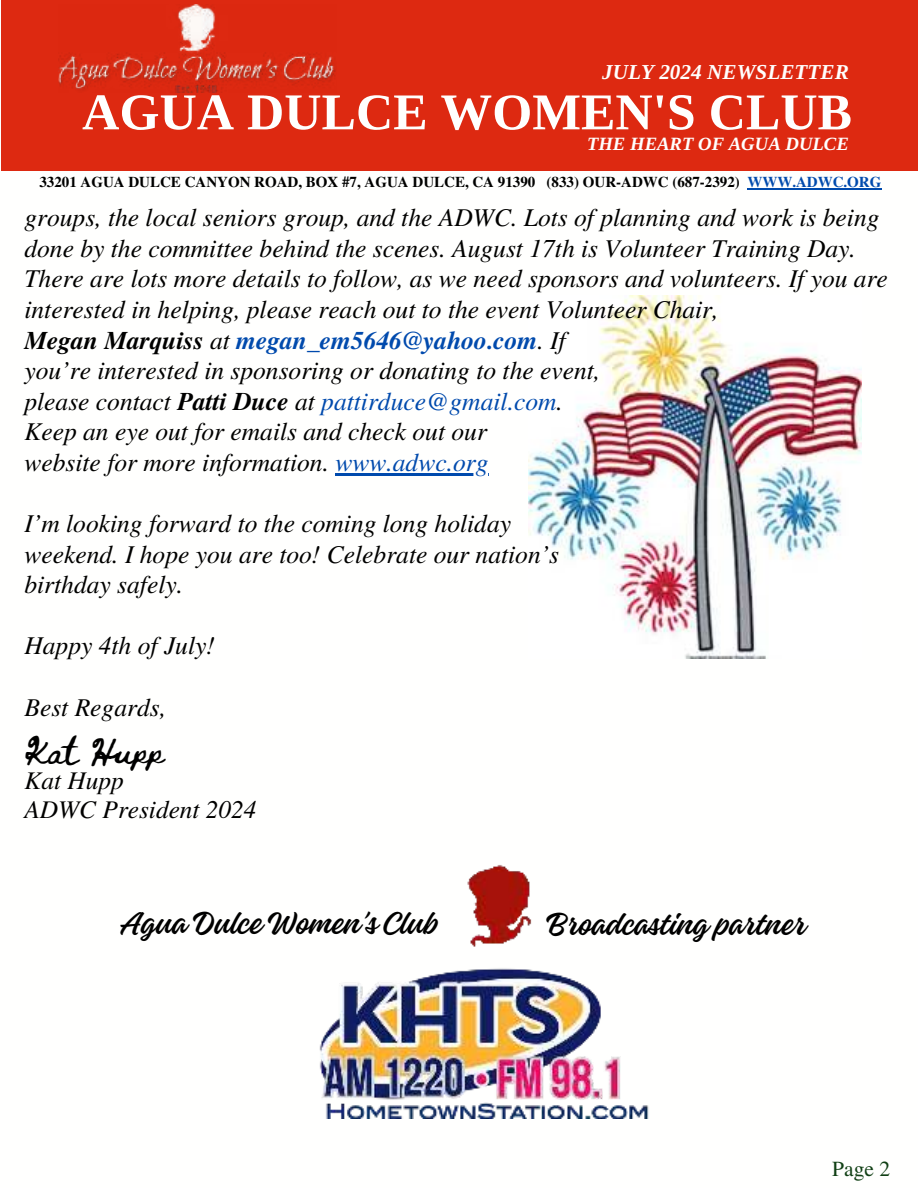
<style>
.page{position:relative;width:918px;height:1188px;background:#fff}
.page>*{position:absolute;margin:0;border:0;box-sizing:border-box;transform-origin:0 0}
.t1{font:700 51.6px "Libra Serif Modern";color:#fffffe}
.t2{font:33.3px ".F0 x 7 f 95 dd 666 b 20";color:#000}
.t3{font:26.85px "Beth Ellen";color:#000}
.t4{font:italic 25.5px/30.6px "Te X Gyre Termes";color:#000}
.t5{font:italic 25.35px/29.2px "Te X Gyre Termes";color:#000}
.t6{font:21.45px "Te X Gyre Termes";color:#114015}
.t7{font:italic 700 21.3px "Libra Serif Modern";color:#fffffe}
.t8{font:italic 700 18.75px "Libra Serif Modern";color:#fffffe}
.t9{font:700 15px "Te X Gyre Termes";color:#000}
.s1{color:#004aad}
.s2{font-weight:700}
.s3{font-weight:700;color:#004aad}
</style>
<div class="page">
<div style="left:1px;top:0;width:917px;height:170px;background:#dd2911"></div>
<hr style="left:747px;top:189px;width:134px;height:1px;background:#004aad">
<img style="left:58px;top:4px;width:278px;height:88px">
<img style="left:528px;top:295px;width:333px;height:363px">
<hr style="left:335px;top:473px;width:154px;height:2px;background:#004aad">
<img style="left:319px;top:968px;width:330px;height:151px">
<img style="left:467px;top:865px;width:65px;height:82px">
<p class="t7" style="left:602px;top:58px;width:248px">JULY 2024 NEWSLETTER</p>
<h1 class="t1" style="left:82px;top:77px;width:771px">AGUA DULCE WOMEN'S CLUB</h1>
<p class="t8" style="left:587px;top:132px;width:263px">THE HEART OF AGUA DULCE</p>
<p class="t9" style="left:39px;top:171px;width:844px">33201 AGUA DULCE CANYON ROAD, BOX #7, AGUA DULCE, CA 91390 (833) OUR-ADWC (687-2392) <span class="s1">WWW.ADWC.ORG</span></p>
<p class="t4" style="left:24px;top:201px;width:865px">groups, the local seniors group, and the ADWC. Lots of planning and work is being done by the committee behind the scenes. August 17th is Volunteer Training Day.<br>There are lots more details to follow, as we need sponsors and volunteers. If you are interested in helping, please reach out to the event Volunteer Chair,<br><span class="s2">Megan Marquiss</span> at <span class="s3">megan_em5646@yahoo.com</span>. If<br>you’re interested in sponsoring or donating to the event,<br>please contact <span class="s2">Patti Duce</span> at <span class="s1">pattirduce@gmail.com</span>.<br>Keep an eye out for emails and check out our<br>website for more information. <span class="s1">www.adwc.org</span></p>
<p class="t4" style="left:24px;top:507px;width:536px">I’m looking forward to the coming long holiday weekend. I hope you are too! Celebrate our nation’s birthday safely.</p>
<p class="t4" style="left:24px;top:629px;width:192px">Happy 4th of July!</p>
<p class="t4" style="left:24px;top:690px;width:143px">Best Regards,</p>
<p class="t3" style="left:24px;top:738px;width:141px">Kat Hupp</p>
<p class="t5" style="left:24px;top:764px;width:234px">Kat Hupp<br>ADWC President 2024</p>
<h2 class="t2" style="left:119px;top:912px;width:320px">Agua Dulce Women’s Club</h2>
<h2 class="t2" style="left:545px;top:912px;width:261px">Broadcasting partner</h2>
<p class="t6" style="left:832px;top:1154px;width:59px">Page 2</p>
</div>
